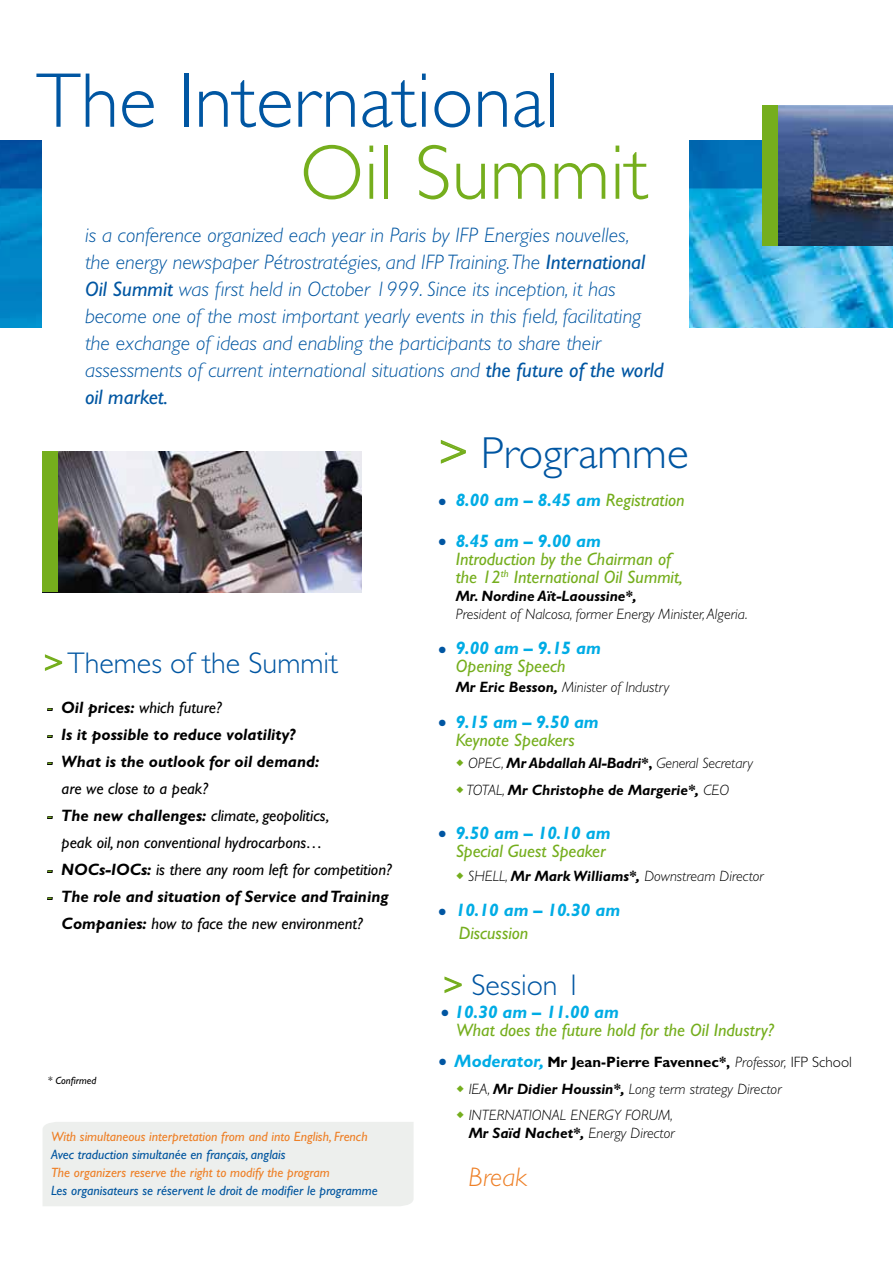
<style>
.page{position:relative;width:893px;height:1263px;background:#fff}
.page>*{position:absolute;margin:0;border:0;box-sizing:border-box;transform-origin:0 0}
.t1{font:300 78px "Gill Sans";color:#0056a2}
.t2{font:300 78px "Gill Sans";color:#75ae1d}
.t3{font:300 45px "Gill Sans";color:#0056a2}
.t4{font:300 30px "Gill Sans";color:#0056a2}
.t5{font:italic 300 27px "Gill Sans";color:#ee8027}
.t6{font:italic 300 21px/27px "Gill Sans";color:#0056a2}
.t7{font:italic 18px/18px "Gill Sans";color:#75ae1d}
.t8{font:italic 700 18px/18px "Gill Sans";color:#00ace5}
.t9{font:italic 700 16.5px/27px "Gill Sans";color:#000}
.t10{font:italic 16.5px/27px "Gill Sans";color:#000;text-align:center}
.t11{font:italic 300 15px/26.7px "Gill Sans";color:#000}
.t12{font:italic 700 15px/26.7px "Gill Sans";color:#000}
.t13{font:italic 13.5px "Gill Sans";color:#ee8027}
.t14{font:italic 13.5px "Gill Sans";color:#00559f}
.t15{font:italic 10.5px "Gill Sans";color:#000}
.s1{font-weight:400}
.s2{color:#75ae1d}
.s3{font-weight:700}
.s4{font-weight:400;color:#75ae1d}
.s5{color:#0056a2}
.s6{font-weight:700;color:#00ace5}
.s7{font-weight:300}
.s8{font-style:normal}
.s9{font-weight:700;font-size:18px;color:#00ace5}
.s10{font-weight:700;font-style:normal}
</style>
<div class="page">
<img style="left:0;top:140px;width:893px;height:187px">
<div style="left:43px;top:0;width:646px;height:356px;background:#fff"></div>
<div style="left:43px;top:1122px;width:371px;height:84px;background:#edefed"></div>
<img style="left:778px;top:105px;width:115px;height:140px">
<div style="left:762px;top:105px;width:16px;height:141px;background:#75ae1d"></div>
<img style="left:58px;top:452px;width:303px;height:140px">
<div style="left:43px;top:452px;width:15px;height:140px;background:#75ae1d"></div>
<svg style="left:47px;top:708px;width:6px;height:3px"></svg>
<svg style="left:47px;top:735px;width:6px;height:3px"></svg>
<svg style="left:47px;top:762px;width:6px;height:3px"></svg>
<svg style="left:47px;top:816px;width:6px;height:3px"></svg>
<svg style="left:47px;top:870px;width:6px;height:3px"></svg>
<svg style="left:47px;top:897px;width:6px;height:3px"></svg>
<svg style="left:44px;top:654px;width:19px;height:17px"></svg>
<svg style="left:440px;top:440px;width:26px;height:24px"></svg>
<svg style="left:444px;top:976px;width:18px;height:17px"></svg>
<h1 class="t1" style="left:36px;top:57px;width:525px">The International</h1>
<h1 class="t2" style="left:300px;top:129px;width:350px">Oil Summit</h1>
<p class="t6" style="left:85px;top:221px;width:580px">is a conference organized each year in Paris by IFP Energies nouvelles,<br>the energy newspaper Pétrostratégies, and IFP Training. The <span class="s1">International Oil Summit</span> was first held in October 1999. Since its inception, it has become one of the most important yearly events in this field, facilitating the exchange of ideas and enabling the participants to share their assessments of current international situations and <span class="s1">the future of the world oil market.</span></p>
<h3 class="t4" style="left:44px;top:646px;width:296px"><span class="s2">&gt;</span>Themes of the Summit</h3>
<p class="t10" style="left:48px;top:694px;width:176px"><span class="s2">-</span> <span class="s3">Oil prices:</span> which future?</p>
<p class="t9" style="left:48px;top:721px;width:249px"><span class="s4">-</span> Is it possible to reduce volatility?</p>
<p class="t9" style="left:62px;top:748px;width:259px;text-indent:-14px"><span class="s4">-</span> What is the outlook for oil demand: <span class="s1">are we close to a peak?</span></p>
<p class="t10" style="left:48px;top:802px;width:283px"><span class="s2">-</span> <span class="s3">The new challenges:</span> climate, geopolitics, peak oil, non conventional hydrocarbons…</p>
<p class="t10" style="left:48px;top:856px;width:346px"><span class="s2">-</span> <span class="s3">NOCs-IOCs:</span> is there any room left for competition?</p>
<p class="t9" style="left:62px;top:883px;width:328px;text-indent:-14px"><span class="s4">-</span> The role and situation of Service and Training<br>Companies: <span class="s1">how to face the new environment?</span></p>
<p class="t15" style="left:48px;top:1075px;width:50px">* Confirmed</p>
<p class="t13" style="left:51px;top:1129px;width:318px">With simultaneous interpretation from and into English, French</p>
<p class="t14" style="left:51px;top:1147px;width:236px">Avec traduction simultanée en français, anglais</p>
<p class="t13" style="left:51px;top:1165px;width:280px">The organizers reserve the right to modify the program</p>
<p class="t14" style="left:51px;top:1183px;width:328px">Les organisateurs se réservent le droit de modifier le programme</p>
<h2 class="t3" style="left:438px;top:427px;width:252px"><span class="s2">&gt;</span> Programme</h2>
<p class="t8" style="left:439px;top:491px;width:247px"><span class="s5">●</span> 8.00 am – 8.45 am <span class="s4">Registration</span></p>
<p class="t7" style="left:456px;top:532px;width:228px;text-indent:-17px"><span class="s5">●</span> <span class="s6">8.45 am – 9.00 am<br></span>Introduction by the Chairman of the 12<sup>th</sup> International Oil Summit,</p>
<p class="t12" style="left:456px;top:582px;width:182px">Mr. Nordine Aït-Laoussine*,</p>
<p class="t11" style="left:456px;top:601px;width:293px">President of Nalcosa, former Energy Minister, Algeria.</p>
<p class="t8" style="left:456px;top:639px;width:147px;text-indent:-17px"><span class="s5">●</span> 9.00 am – 9.15 am<br><span class="s4">Opening Speech</span></p>
<p class="t11" style="left:456px;top:674px;width:216px"><span class="s3">Mr Eric Besson,</span> Minister of Industry</p>
<p class="t7" style="left:439px;top:713px;width:162px;text-align:center"><span class="s5">●</span> <span class="s6">9.15 am – 9.50 am<br></span>Keynote Speakers</p>
<p class="t12" style="left:466px;top:750px;width:289px"><span class="s7">OPEC,</span> Mr Abdallah Al-Badri*<span class="s8">,</span> <span class="s7">General Secretary<br>TOTAL,</span> Mr Christophe de Margerie*, <span class="s7">CEO</span></p>
<p class="t7" style="left:439px;top:824px;width:173px;text-align:right"><span class="s5">●</span> <span class="s6">9.50 am – 10.10 am<br></span>Special Guest Speaker</p>
<p class="t11" style="left:468px;top:863px;width:297px">SHELL, <span class="s3">Mr Mark Williams*,</span> Downstream Director</p>
<p class="t8" style="left:459px;top:899px;width:163px;line-height:22.5px;text-indent:-20px"><span class="s5">●</span> 10.10 am – 10.30 am<br><span class="s4">Discussion</span></p>
<h3 class="t4" style="left:443px;top:968px;width:139px"><span class="s2">&gt;</span> Session 1</h3>
<p class="t7" style="left:456px;top:1003px;width:320px;text-indent:-15px"><span class="s5">●</span> <span class="s6">10.30 am – 11.00 am<br></span>What does the future hold for the Oil Industry?</p>
<p class="t11" style="left:469px;top:1049px;width:385px;text-indent:-30px"><span class="s5">●</span> <span class="s9">Moderator,</span> <span class="s10">Mr Jean-Pierre Favennec</span><span class="s3">*</span><span class="s10">,</span> Professor, <span class="s8">IFP School<br></span>IEA, <span class="s3">Mr Didier Houssin*,</span> Long term strategy Director<br>International</p>
<p class="t11" style="left:570px;top:1102px;width:18px">Energ</p>
<p class="t11" style="left:614px;top:1102px;width:28px">y Forum</p>
<p class="t11" style="left:469px;top:1106px;width:207px;line-height:18px;text-align:right">,<br><span class="s3">Mr Saïd Nachet*,</span> Energy Director</p>
<p class="t5" style="left:469px;top:1162px;width:60px">Break</p>
</div>
